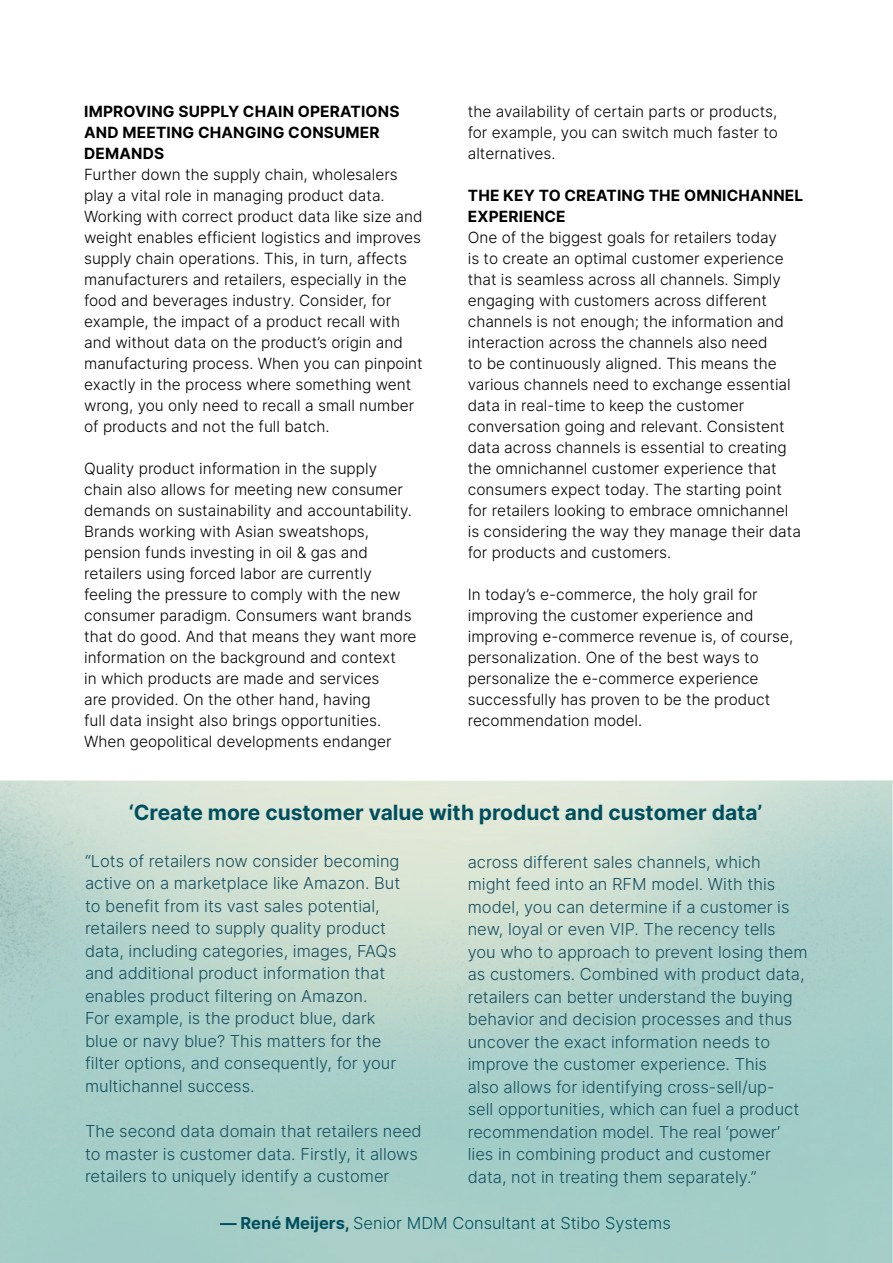
<style>
.page{position:relative;width:893px;height:1263px;background:#fff}
.page>*{position:absolute;margin:0;border:0;box-sizing:border-box;transform-origin:0 0}
.t1{font:700 21px "Inter";color:#004f5f}
.t2{font:300 16.5px/22.5px "Inter";color:#154e5f}
.t3{font:300 16.5px "Inter";color:#004f5f}
.t4{font:300 15.45px/21px "Inter";color:#000}
.t5{font:700 15.45px/21px "Inter";letter-spacing:.01em;color:#000}
.s1{font-weight:700}
</style>
<div class="page">
<p class="t5" style="left:84px;top:101px;width:317px">IMPROVING SUPPLY CHAIN OPERATIONS<br>AND MEETING CHANGING CONSUMER<br>DEMANDS</p>
<p class="t4" style="left:84px;top:164px;width:340px">Further down the supply chain, wholesalers play a vital role in managing product data.<br>Working with correct product data like size and weight enables efficient logistics and improves supply chain operations. This, in turn, affects manufacturers and retailers, especially in the food and beverages industry. Consider, for example, the impact of a product recall with and without data on the product’s origin and manufacturing process. When you can pinpoint exactly in the process where something went wrong, you only need to recall a small number of products and not the full batch.</p>
<p class="t4" style="left:84px;top:458px;width:334px">Quality product information in the supply chain also allows for meeting new consumer demands on sustainability and accountability.<br>Brands working with Asian sweatshops, pension funds investing in oil &amp; gas and retailers using forced labor are currently feeling the pressure to comply with the new consumer paradigm. Consumers want brands that do good. And that means they want more information on the background and context<br>in which products are made and services<br>are provided. On the other hand, having<br>full data insight also brings opportunities.<br>When geopolitical developments endanger</p>
<p class="t4" style="left:468px;top:101px;width:312px;text-align:justify">the availability of certain parts or products, for example, you can switch much faster to alternatives.</p>
<p class="t5" style="left:468px;top:185px;width:337px">THE KEY TO CREATING THE OMNICHANNEL<br>EXPERIENCE</p>
<p class="t4" style="left:468px;top:227px;width:335px">One of the biggest goals for retailers today<br>is to create an optimal customer experience that is seamless across all channels. Simply engaging with customers across different channels is not enough; the information and interaction across the channels also need<br>to be continuously aligned. This means the various channels need to exchange essential data in real-time to keep the customer conversation going and relevant. Consistent data across channels is essential to creating the omnichannel customer experience that consumers expect today. The starting point for retailers looking to embrace omnichannel is considering the way they manage their data for products and customers.</p>
<p class="t4" style="left:468px;top:584px;width:327px">In today’s e-commerce, the holy grail for improving the customer experience and improving e-commerce revenue is, of course, personalization. One of the best ways to personalize the e-commerce experience successfully has proven to be the product recommendation model.</p>
<p class="t1" style="left:129px;top:797px;width:635px">‘Create more customer value with product and customer data’</p>
<p class="t2" style="left:468px;top:850px;width:341px">across different sales channels, which might feed into an RFM model. With this model, you can determine if a customer is new, loyal or even VIP. The recency tells you who to approach to prevent losing them as customers. Combined with product data, retailers can better understand the buying behavior and decision processes and thus uncover the exact information needs to improve the customer experience. This<br>also allows for identifying cross-sell/up-<br>sell opportunities, which can fuel a product recommendation model. The real ‘power’ lies in combining product and customer data, not in treating them separately.”</p>
<p class="t2" style="left:85px;top:849px;width:317px">“Lots of retailers now consider becoming active on a marketplace like Amazon. But to benefit from its vast sales potential, retailers need to supply quality product data, including categories, images, FAQs and additional product information that enables product filtering on Amazon.<br>For example, is the product blue, dark blue or navy blue? This matters for the filter options, and consequently, for your multichannel success.</p>
<p class="t2" style="left:85px;top:1119px;width:338px">The second data domain that retailers need to master is customer data. Firstly, it allows retailers to uniquely identify a customer</p>
<p class="t3" style="left:220px;top:1212px;width:452px"><span class="s1">— René Meijers,</span> Senior MDM Consultant at Stibo Systems</p>
</div>
